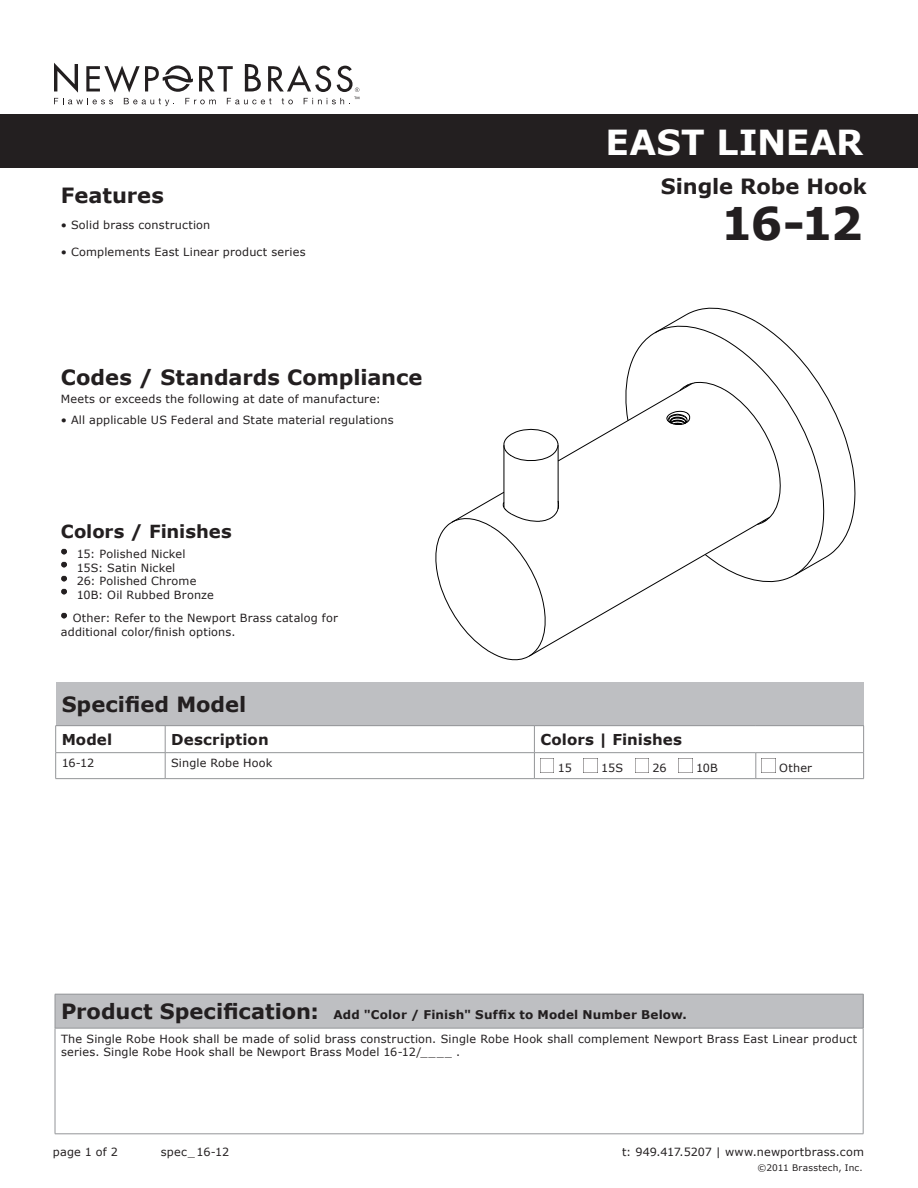
<style>
.page{position:relative;width:918px;height:1188px;background:#fff}
.page>*{position:absolute;margin:0;border:0;box-sizing:border-box;transform-origin:0 0}
.t1{font:700 45px "Verdana";color:#231f20}
.t2{font:700 34.5px "Verdana";letter-spacing:.005em;color:#fff}
.t3{font:700 21px "Verdana";color:#231f20}
.t4{font:700 18px "Verdana";letter-spacing:-.005em;color:#231f20}
.t5{font:700 15px "Verdana";letter-spacing:.005em;color:#231f20}
.t6{font:700 12px "Verdana";letter-spacing:.015em;color:#231f20}
.t7{font:11.25px/13.5px "Verdana";letter-spacing:.015em;color:#231f20}
.t8{font:9px "Verdana";letter-spacing:.025em;color:#231f20}
</style>
<div class="page">
<div style="left:0;top:114px;width:918px;height:54px;background:#231f20"></div>
<div style="left:56px;top:682px;width:808px;height:44px;background:#bebfc2"></div>
<hr style="left:56px;top:725px;width:109px;height:1px;background:#939598">
<hr style="left:165px;top:725px;width:369px;height:1px;background:#939598">
<hr style="left:534px;top:725px;width:222px;height:1px;background:#939598">
<hr style="left:756px;top:725px;width:108px;height:1px;background:#939598">
<hr style="left:56px;top:752px;width:109px;height:1px;background:#939598">
<hr style="left:165px;top:752px;width:369px;height:1px;background:#939598">
<hr style="left:534px;top:752px;width:222px;height:1px;background:#939598">
<hr style="left:756px;top:752px;width:108px;height:1px;background:#939598">
<svg style="left:55px;top:726px;width:1px;height:52px"></svg>
<svg style="left:165px;top:726px;width:1px;height:52px"></svg>
<svg style="left:534px;top:726px;width:1px;height:52px"></svg>
<svg style="left:863px;top:726px;width:1px;height:52px"></svg>
<hr style="left:56px;top:778px;width:109px;height:1px;background:#939598">
<hr style="left:165px;top:778px;width:369px;height:1px;background:#939598">
<hr style="left:534px;top:778px;width:222px;height:1px;background:#939598">
<hr style="left:756px;top:778px;width:108px;height:1px;background:#939598">
<img style="left:540px;top:759px;width:14px;height:13px">
<img style="left:635px;top:759px;width:14px;height:13px">
<svg style="left:756px;top:753px;width:19px;height:25px"></svg>
<div style="left:55px;top:994px;width:808px;height:34px;background:#bebfc2"></div>
<hr style="left:55px;top:994px;width:808px;height:1px;background:#939598">
<hr style="left:55px;top:994px;width:1px;height:34px;background:#939598">
<hr style="left:863px;top:994px;width:1px;height:34px;background:#939598">
<hr style="left:55px;top:1028px;width:808px;height:1px;background:#939598">
<hr style="left:55px;top:1028px;width:1px;height:106px;background:#939598">
<hr style="left:863px;top:1028px;width:1px;height:106px;background:#939598">
<hr style="left:55px;top:1134px;width:808px;height:1px;background:#939598">
<img style="left:61px;top:548px;width:6px;height:7px">
<img style="left:61px;top:561px;width:6px;height:7px">
<img style="left:61px;top:575px;width:6px;height:7px">
<img style="left:61px;top:588px;width:6px;height:7px">
<img style="left:61px;top:612px;width:6px;height:7px">
<svg style="left:54px;top:63px;width:305px;height:43px"></svg>
<svg style="left:435px;top:307px;width:421px;height:354px"></svg>
<h3 class="t3" style="left:61px;top:182px;width:105px">Features</h3>
<p class="t7" style="left:61px;top:218px;width:151px">• Solid brass construction</p>
<p class="t7" style="left:61px;top:245px;width:246px">• Complements East Linear product series</p>
<h3 class="t3" style="left:61px;top:364px;width:363px">Codes / Standards Compliance</h3>
<p class="t7" style="left:61px;top:391px;width:321px">Meets or exceeds the following at date of manufacture:</p>
<p class="t7" style="left:61px;top:412px;width:334px">• All applicable US Federal and State material regulations</p>
<h3 class="t4" style="left:61px;top:520px;width:172px">Colors / Finishes</h3>
<p class="t7" style="left:77px;top:547px;width:139px">15: Polished Nickel<br>15S: Satin Nickel<br>26: Polished Chrome<br>10B: Oil Rubbed Bronze</p>
<p class="t7" style="left:61px;top:611px;width:278px;text-indent:12px">Other: Refer to the Newport Brass catalog for additional color/finish options.</p>
<h2 class="t2" style="left:606px;top:121px;width:259px">EAST LINEAR</h2>
<h3 class="t3" style="left:661px;top:173px;width:207px">Single Robe Hook</h3>
<h1 class="t1" style="left:721px;top:195px;width:144px">16-12</h1>
<h3 class="t3" style="left:62px;top:691px;width:186px">Specified Model</h3>
<h3 class="t5" style="left:62px;top:730px;width:52px">Model</h3>
<h3 class="t5" style="left:171px;top:730px;width:99px">Description</h3>
<h3 class="t5" style="left:540px;top:730px;width:143px">Colors | Finishes</h3>
<p class="t7" style="left:62px;top:756px;width:34px">16-12</p>
<p class="t7" style="left:171px;top:756px;width:103px">Single Robe Hook</p>
<p class="t7" style="left:558px;top:761px;width:16px">15</p>
<p class="t7" style="left:601px;top:761px;width:23px">15S</p>
<p class="t7" style="left:653px;top:761px;width:16px">26</p>
<p class="t7" style="left:696px;top:761px;width:23px">10B</p>
<p class="t7" style="left:779px;top:761px;width:34px">Other</p>
<h3 class="t3" style="left:61px;top:998px;width:259px">Product Specification:</h3>
<p class="t7" style="left:61px;top:1032px;width:798px">The Single Robe Hook shall be made of solid brass construction. Single Robe Hook shall complement Newport Brass East Linear product series. Single Robe Hook shall be Newport Brass Model 16-12/____ .</p>
<p class="t6" style="left:334px;top:1007px;width:355px">Add "Color / Finish" Suffix to Model Number Below.</p>
<p class="t7" style="left:53px;top:1144px;width:67px">page 1 of 2</p>
<p class="t7" style="left:161px;top:1144px;width:70px">spec_16-12</p>
<p class="t7" style="left:622px;top:1144px;width:243px">t: 949.417.5207 | www.newportbrass.com</p>
<p class="t8" style="left:758px;top:1162px;width:107px">©2011 Brasstech, Inc.</p>
</div>
